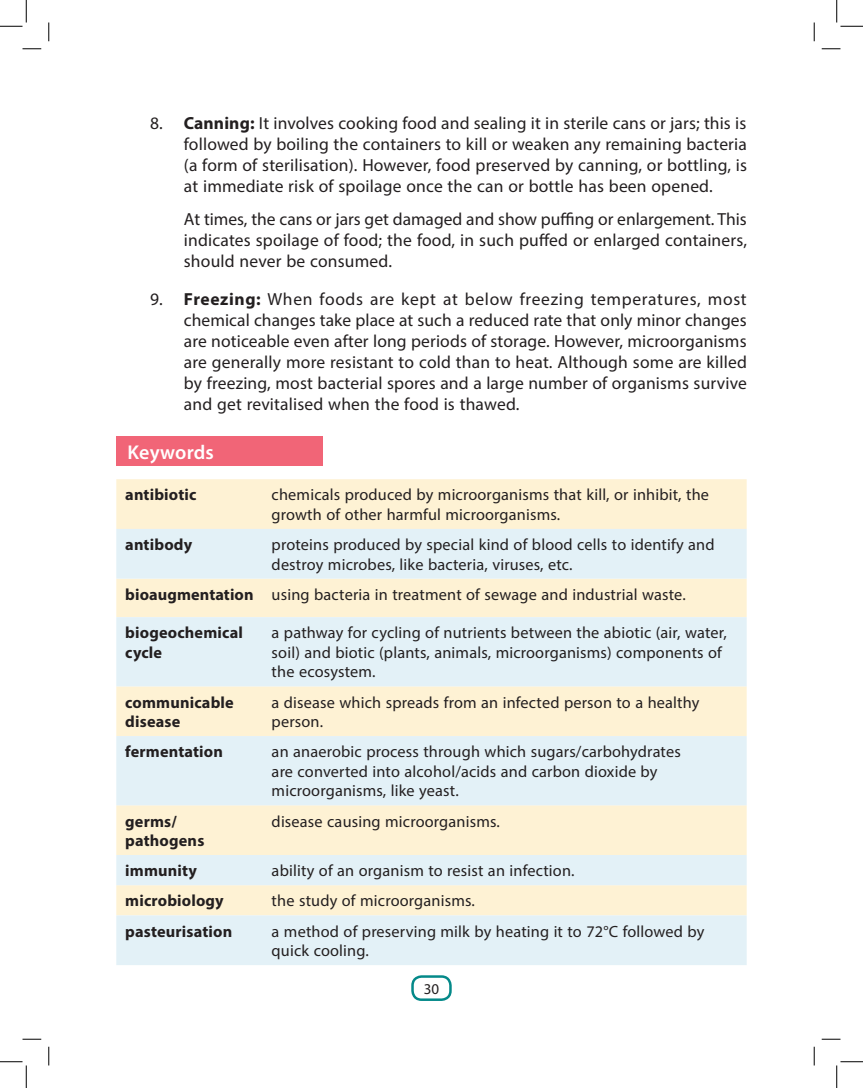
<style>
.page{position:relative;width:863px;height:1088px;background:#fff}
.page>*{position:absolute;margin:0;border:0;box-sizing:border-box;transform-origin:0 0}
.t1{font:600 20px "Myriad Pro";letter-spacing:.005em;color:#fff}
.t2{font:17.5px/21px "Myriad Pro";letter-spacing:.01em;color:#231f20;text-align:justify}
.t3{font:16.25px/19.5px "Myriad Pro";letter-spacing:.01em;color:#231f20}
.t4{font:700 16.25px/19.5px "Myriad Pro";letter-spacing:.01em;color:#231f20}
.t5{font:15px "Myriad Pro";color:#231f20}
.s1{font-weight:700}
</style>
<div class="page">
<div style="left:411px;top:975px;width:40px;height:25px;border:2px solid #048989;border-radius:9px"></div>
<div style="left:116px;top:436px;width:206px;height:30px;background:#f16577"></div>
<div style="left:116px;top:479px;width:630px;height:50px;background:#fef2d4"></div>
<svg style="left:116px;top:529px;width:630px;height:436px;fill:#e3f1f7"></svg>
<svg style="left:22px;top:48px;width:19px;height:2px"></svg>
<svg style="left:821px;top:48px;width:19px;height:2px"></svg>
<svg style="left:22px;top:1038px;width:19px;height:2px"></svg>
<svg style="left:821px;top:1038px;width:19px;height:2px"></svg>
<svg style="left:48px;top:22px;width:2px;height:19px"></svg>
<svg style="left:48px;top:1046px;width:2px;height:19px"></svg>
<svg style="left:813px;top:22px;width:2px;height:19px"></svg>
<svg style="left:813px;top:1046px;width:2px;height:19px"></svg>
<svg style="left:0;top:0;width:27px;height:27px"></svg>
<svg style="left:0;top:1061px;width:27px;height:27px"></svg>
<svg style="left:836px;top:0;width:26px;height:27px"></svg>
<svg style="left:836px;top:1061px;width:26px;height:27px"></svg>
<p class="t2" style="left:184px;top:113px;width:564px;text-indent:-34px">8. <span class="s1">Canning:</span> It involves cooking food and sealing it in sterile cans or jars; this is followed by boiling the containers to kill or weaken any remaining bacteria (a form of sterilisation). However, food preserved by canning, or bottling, is at immediate risk of spoilage once the can or bottle has been opened.</p>
<p class="t2" style="left:184px;top:208px;width:564px">At times, the cans or jars get damaged and show puffing or enlargement. This indicates spoilage of food; the food, in such puffed or enlarged containers, should never be consumed.</p>
<p class="t2" style="left:184px;top:288px;width:564px;text-indent:-34px">9. <span class="s1">Freezing:</span> When foods are kept at below freezing temperatures, most chemical changes take place at such a reduced rate that only minor changes are noticeable even after long periods of storage. However, microorganisms are generally more resistant to cold than to heat. Although some are killed by freezing, most bacterial spores and a large number of organisms survive and get revitalised when the food is thawed.</p>
<p class="t1" style="left:128px;top:439px;width:88px">Keywords</p>
<p class="t4" style="left:125px;top:484px;width:73px">antibiotic</p>
<p class="t3" style="left:271px;top:485px;width:439px">chemicals produced by microorganisms that kill, or inhibit, the growth of other harmful microorganisms.</p>
<p class="t4" style="left:125px;top:534px;width:68px">antibody</p>
<p class="t3" style="left:271px;top:534px;width:444px">proteins produced by special kind of blood cells to identify and destroy microbes, like bacteria, viruses, etc.</p>
<p class="t3" style="left:125px;top:584px;width:562px"><span class="s1">bioaugmentation</span> using bacteria in treatment of sewage and industrial waste.</p>
<p class="t4" style="left:125px;top:622px;width:119px">biogeochemical cycle</p>
<p class="t3" style="left:271px;top:623px;width:456px">a pathway for cycling of nutrients between the abiotic (air, water, soil) and biotic (plants, animals, microorganisms) components of the ecosystem.</p>
<p class="t4" style="left:125px;top:692px;width:110px">communicable disease</p>
<p class="t3" style="left:271px;top:692px;width:429px">a disease which spreads from an infected person to a healthy person.</p>
<p class="t4" style="left:125px;top:741px;width:99px">fermentation</p>
<p class="t3" style="left:271px;top:741px;width:410px">an anaerobic process through which sugars/carbohydrates are converted into alcohol/acids and carbon dioxide by microorganisms, like yeast.</p>
<p class="t4" style="left:125px;top:810px;width:81px">germs/ pathogens</p>
<p class="t3" style="left:271px;top:811px;width:230px">disease causing microorganisms.</p>
<p class="t4" style="left:125px;top:860px;width:73px">immunity</p>
<p class="t3" style="left:271px;top:860px;width:304px">ability of an organism to resist an infection.</p>
<p class="t4" style="left:125px;top:890px;width:100px">microbiology</p>
<p class="t3" style="left:271px;top:891px;width:205px">the study of microorganisms.</p>
<p class="t4" style="left:125px;top:920px;width:108px">pasteurisation</p>
<p class="t3" style="left:271px;top:921px;width:434px">a method of preserving milk by heating it to 72°C followed by quick cooling.</p>
<p class="t5" style="left:423px;top:979px;width:17px">30</p>
</div>
